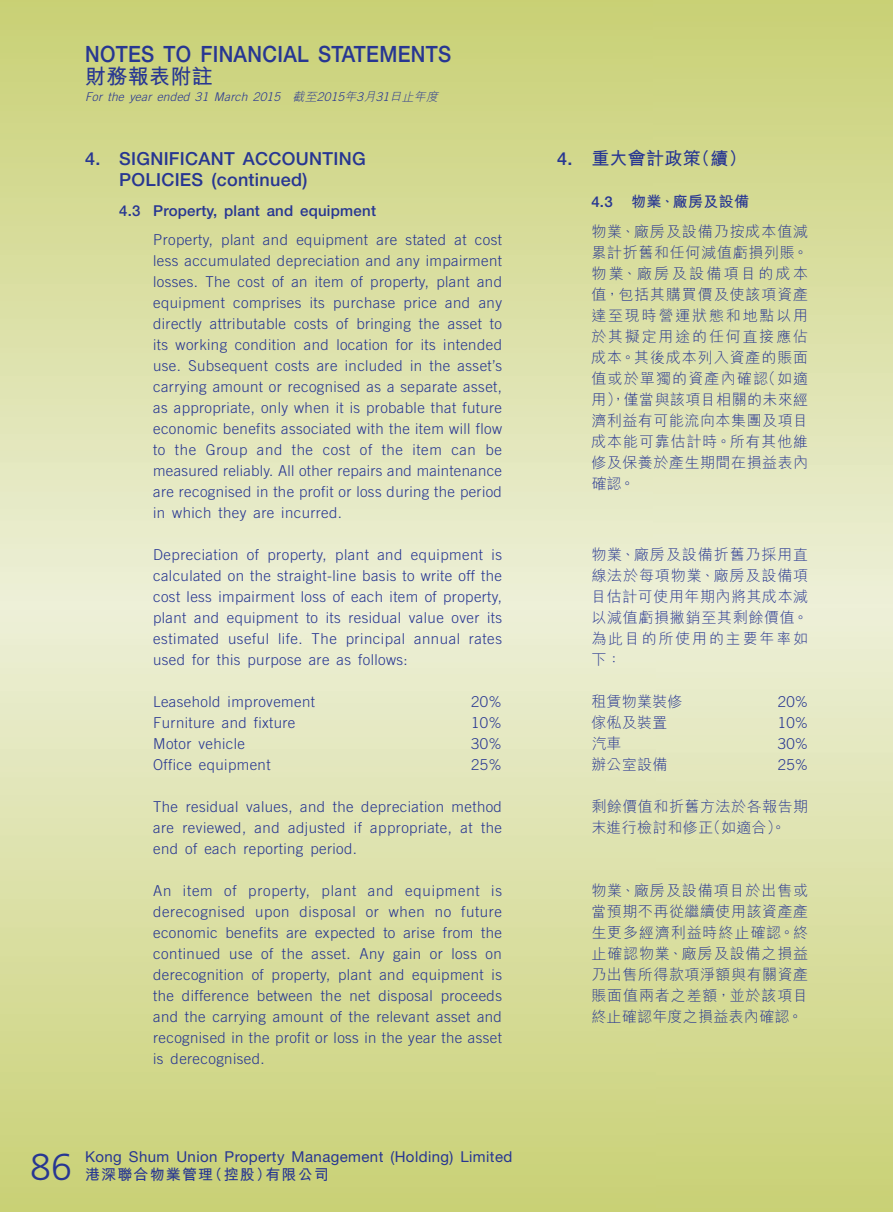
<style>
.page{position:relative;width:893px;height:1212px;background:#fff}
.page>*{position:absolute;margin:0;border:0;box-sizing:border-box;transform-origin:0 0}
.t1{font:300 37.5px "Frutiger LT Std";color:#273692}
.t2{font:500 22.5px "Helvetica Neue LT Std";letter-spacing:.015em;color:#273692;scale:.9 1}
.t3{font:21px "M Hei HK Bold E Ten B5 H";letter-spacing:.015em;color:#273692}
.t4{font:500 18px/21px "Helvetica Neue LT Std";letter-spacing:.015em;color:#273692}
.t5{font:18px "M Hei HK Bold E Ten B5 H";letter-spacing:.015em;color:#273692}
.t6{font:300 15px/21px "Trade Gothic LT Std";letter-spacing:.025em;color:#273692;text-align:justify}
.t7{font:15px/21px "M Hei HK Light E Ten B5 H";letter-spacing:.035em;color:#273692;text-align:justify}
.t8{font:15px "Helvetica Neue LT Std";letter-spacing:.025em;color:#273692}
.t9{font:500 15px "Helvetica Neue LT Std";letter-spacing:.015em;color:#273692}
.t10{font:15px "M Hei HK Bold E Ten B5 H";letter-spacing:.075em;color:#273692}
.t11{font:italic 300 12px "Trade Gothic LT Std";color:#273692}
.s1{font-family:"M Hei HK Light E Ten B5 H";font-weight:400}
.s2{font-family:"Helvetica Neue LT Std";font-weight:500}
</style>
<div class="page">
<h2 class="t2" style="left:85px;top:46px;width:408px">NOTES TO FINANCIAL STATEMENTS</h2>
<h3 class="t3" style="left:85px;top:68px;width:129px">財務報表附註</h3>
<p class="t11" style="left:85px;top:93px;width:357px">For the year ended 31 March 2015 <span class="s1">截至</span>2015<span class="s1">年</span>3<span class="s1">月</span>31<span class="s1">日止年度</span></p>
<p class="t4" style="left:119px;top:150px;width:248px;text-indent:-34px">4. SIGNIFICANT ACCOUNTING<br>POLICIES (continued)</p>
<p class="t9" style="left:119px;top:205px;width:258px">4.3 Property, plant and equipment</p>
<p class="t6" style="left:153px;top:231px;width:350px">Property, plant and equipment are stated at cost less accumulated depreciation and any impairment losses. The cost of an item of property, plant and equipment comprises its purchase price and any directly attributable costs of bringing the asset to its working condition and location for its intended use. Subsequent costs are included in the asset’s carrying amount or recognised as a separate asset, as appropriate, only when it is probable that future economic benefits associated with the item will flow to the Group and the cost of the item can be measured reliably. All other repairs and maintenance are recognised in the profit or loss during the period in which they are incurred.</p>
<p class="t6" style="left:153px;top:546px;width:350px">Depreciation of property, plant and equipment is calculated on the straight-line basis to write off the cost less impairment loss of each item of property, plant and equipment to its residual value over its estimated useful life. The principal annual rates used for this purpose are as follows:</p>
<p class="t6" style="left:153px;top:693px;width:163px">Leasehold improvement</p>
<p class="t6" style="left:471px;top:693px;width:32px">20%</p>
<p class="t6" style="left:153px;top:714px;width:144px">Furniture and fixture</p>
<p class="t6" style="left:471px;top:714px;width:32px">10%</p>
<p class="t6" style="left:153px;top:735px;width:93px">Motor vehicle</p>
<p class="t6" style="left:471px;top:735px;width:32px">30%</p>
<p class="t6" style="left:153px;top:756px;width:119px">Office equipment</p>
<p class="t6" style="left:471px;top:756px;width:32px">25%</p>
<p class="t6" style="left:153px;top:798px;width:350px">The residual values, and the depreciation method are reviewed, and adjusted if appropriate, at the end of each reporting period.</p>
<p class="t6" style="left:153px;top:882px;width:350px">An item of property, plant and equipment is derecognised upon disposal or when no future economic benefits are expected to arise from the continued use of the asset. Any gain or loss on derecognition of property, plant and equipment is the difference between the net disposal proceeds and the carrying amount of the relevant asset and recognised in the profit or loss in the year the asset is derecognised.</p>
<h1 class="t1" style="left:30px;top:1145px;width:43px">86</h1>
<p class="t8" style="left:85px;top:1152px;width:429px">Kong Shum Union Property Management (Holding) Limited</p>
<p class="t10" style="left:85px;top:1169px;width:245px">港深聯合物業管理（控股）有限公司</p>
<p class="t5" style="left:557px;top:152px;width:191px"><span class="s2">4.</span> 重大會計政策（續）</p>
<p class="t10" style="left:591px;top:196px;width:159px"><span class="s2">4.3</span> 物業、廠房及設備</p>
<p class="t7" style="left:591px;top:223px;width:218px">物業、廠房及設備乃按成本值減累計折舊和任何減值虧損列賬。物業、廠房及設備項目的成本值，包括其購買價及使該項資產達至現時營運狀態和地點以用於其擬定用途的任何直接應佔成本。其後成本列入資產的賬面值或於單獨的資產內確認（如適用），僅當與該項目相關的未來經濟利益有可能流向本集團及項目成本能可靠估計時。所有其他維修及保養於產生期間在損益表內確認。</p>
<p class="t7" style="left:591px;top:546px;width:218px">物業、廠房及設備折舊乃採用直線法於每項物業、廠房及設備項目估計可使用年期內將其成本減以減值虧損撇銷至其剩餘價值。為此目的所使用的主要年率如下：</p>
<p class="t7" style="left:591px;top:693px;width:93px">租賃物業裝修</p>
<p class="t6" style="left:777px;top:693px;width:32px">20%</p>
<p class="t7" style="left:591px;top:714px;width:77px">傢俬及裝置</p>
<p class="t6" style="left:777px;top:714px;width:32px">10%</p>
<p class="t7" style="left:591px;top:735px;width:32px">汽車</p>
<p class="t6" style="left:777px;top:735px;width:32px">30%</p>
<p class="t7" style="left:591px;top:756px;width:77px">辦公室設備</p>
<p class="t6" style="left:777px;top:756px;width:32px">25%</p>
<p class="t7" style="left:591px;top:798px;width:218px">剩餘價值和折舊方法於各報告期末進行檢討和修正（如適合）。</p>
<p class="t7" style="left:591px;top:882px;width:218px">物業、廠房及設備項目於出售或當預期不再從繼續使用該資產產生更多經濟利益時終止確認。終止確認物業、廠房及設備之損益乃出售所得款項淨額與有關資產賬面值兩者之差額，並於該項目終止確認年度之損益表內確認。</p>
</div>
